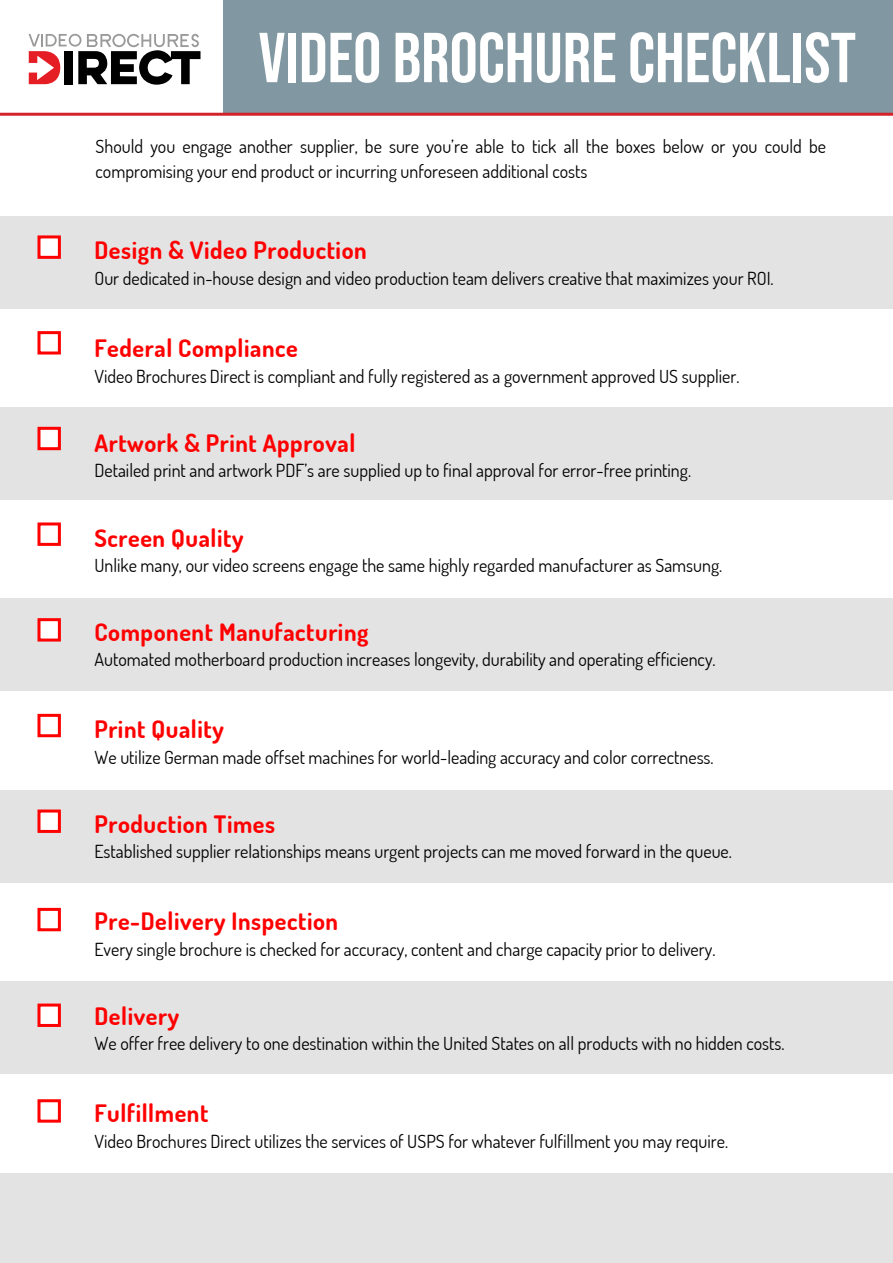
<style>
.page{position:relative;width:893px;height:1263px;background:#fff}
.page>*{position:absolute;margin:0;border:0;box-sizing:border-box;transform-origin:0 0}
.t1{font:70.5px "Bebas Neue";color:#fff}
.t2{font:700 24px "Dosis";letter-spacing:.025em;color:#f00}
.t3{font:18px/25.5px "Dosis";color:#000}
</style>
<div class="page">
<div style="left:0;top:216px;width:893px;height:92px;background:#e3e3e3"></div>
<div style="left:0;top:407px;width:893px;height:93px;background:#e3e3e3"></div>
<div style="left:0;top:599px;width:893px;height:92px;background:#e3e3e3"></div>
<div style="left:0;top:790px;width:893px;height:92px;background:#e3e3e3"></div>
<div style="left:0;top:981px;width:893px;height:93px;background:#e3e3e3"></div>
<div style="left:0;top:1173px;width:893px;height:90px;background:#e3e3e3"></div>
<div style="left:38px;top:235px;width:23px;height:24px;background:#fff;border:3px solid #f00"></div>
<div style="left:38px;top:331px;width:23px;height:23px;background:#fff;border:3px solid #f00"></div>
<div style="left:38px;top:427px;width:23px;height:23px;background:#fff;border:3px solid #f00"></div>
<div style="left:38px;top:522px;width:23px;height:24px;background:#fff;border:3px solid #f00"></div>
<div style="left:38px;top:618px;width:23px;height:23px;background:#fff;border:3px solid #f00"></div>
<div style="left:38px;top:714px;width:23px;height:23px;background:#fff;border:3px solid #f00"></div>
<div style="left:38px;top:809px;width:23px;height:24px;background:#fff;border:3px solid #f00"></div>
<div style="left:38px;top:908px;width:23px;height:23px;background:#fff;border:3px solid #f00"></div>
<div style="left:38px;top:1003px;width:23px;height:24px;background:#fff;border:3px solid #f00"></div>
<div style="left:38px;top:1099px;width:23px;height:23px;background:#fff;border:3px solid #f00"></div>
<div style="left:223px;top:0;width:670px;height:115px;background:#8198a2"></div>
<hr style="left:0;top:113px;width:893px;height:3px;background:#d2232a">
<svg style="left:29px;top:34px;width:171px;height:51px"></svg>
<h1 class="t1" style="left:258px;top:18px;width:599px">VIDEO BROCHURE CHECKLIST</h1>
<p class="t3" style="left:96px;top:133px;width:732px">Should you engage another supplier, be sure you’re able to tick all the boxes below or you could be compromising your end product or incurring unforeseen additional costs</p>
<h2 class="t2" style="left:94px;top:234px;width:274px">Design &amp; Video Production</h2>
<p class="t3" style="left:94px;top:265px;width:681px">Our dedicated in-house design and video production team delivers creative that maximizes your ROI.</p>
<h2 class="t2" style="left:94px;top:332px;width:205px">Federal Compliance</h2>
<p class="t3" style="left:95px;top:363px;width:646px">Video Brochures Direct is compliant and fully registered as a government approved US supplier.</p>
<h2 class="t2" style="left:94px;top:426px;width:262px">Artwork &amp; Print Approval</h2>
<p class="t3" style="left:94px;top:457px;width:598px">Detailed print and artwork PDF’s are supplied up to final approval for error-free printing.</p>
<h2 class="t2" style="left:94px;top:521px;width:151px">Screen Quality</h2>
<p class="t3" style="left:94px;top:551px;width:629px">Unlike many, our video screens engage the same highly regarded manufacturer as Samsung.</p>
<h2 class="t2" style="left:94px;top:615px;width:276px">Component Manufacturing</h2>
<p class="t3" style="left:94px;top:646px;width:623px">Automated motherboard production increases longevity, durability and operating efficiency.</p>
<h2 class="t2" style="left:94px;top:713px;width:131px">Print Quality</h2>
<p class="t3" style="left:94px;top:744px;width:621px">We utilize German made offset machines for world-leading accuracy and color correctness.</p>
<h2 class="t2" style="left:94px;top:807px;width:182px">Production Times</h2>
<p class="t3" style="left:95px;top:838px;width:639px">Established supplier relationships means urgent projects can me moved forward in the queue.</p>
<h2 class="t2" style="left:94px;top:905px;width:245px">Pre-Delivery Inspection</h2>
<p class="t3" style="left:95px;top:936px;width:622px">Every single brochure is checked for accuracy, content and charge capacity prior to delivery.</p>
<h2 class="t2" style="left:94px;top:999px;width:86px">Delivery</h2>
<p class="t3" style="left:94px;top:1030px;width:692px">We offer free delivery to one destination within the United States on all products with no hidden costs.</p>
<h2 class="t2" style="left:94px;top:1097px;width:115px">Fulfillment</h2>
<p class="t3" style="left:94px;top:1127px;width:635px">Video Brochures Direct utilizes the services of USPS for whatever fulfillment you may require.</p>
</div>
